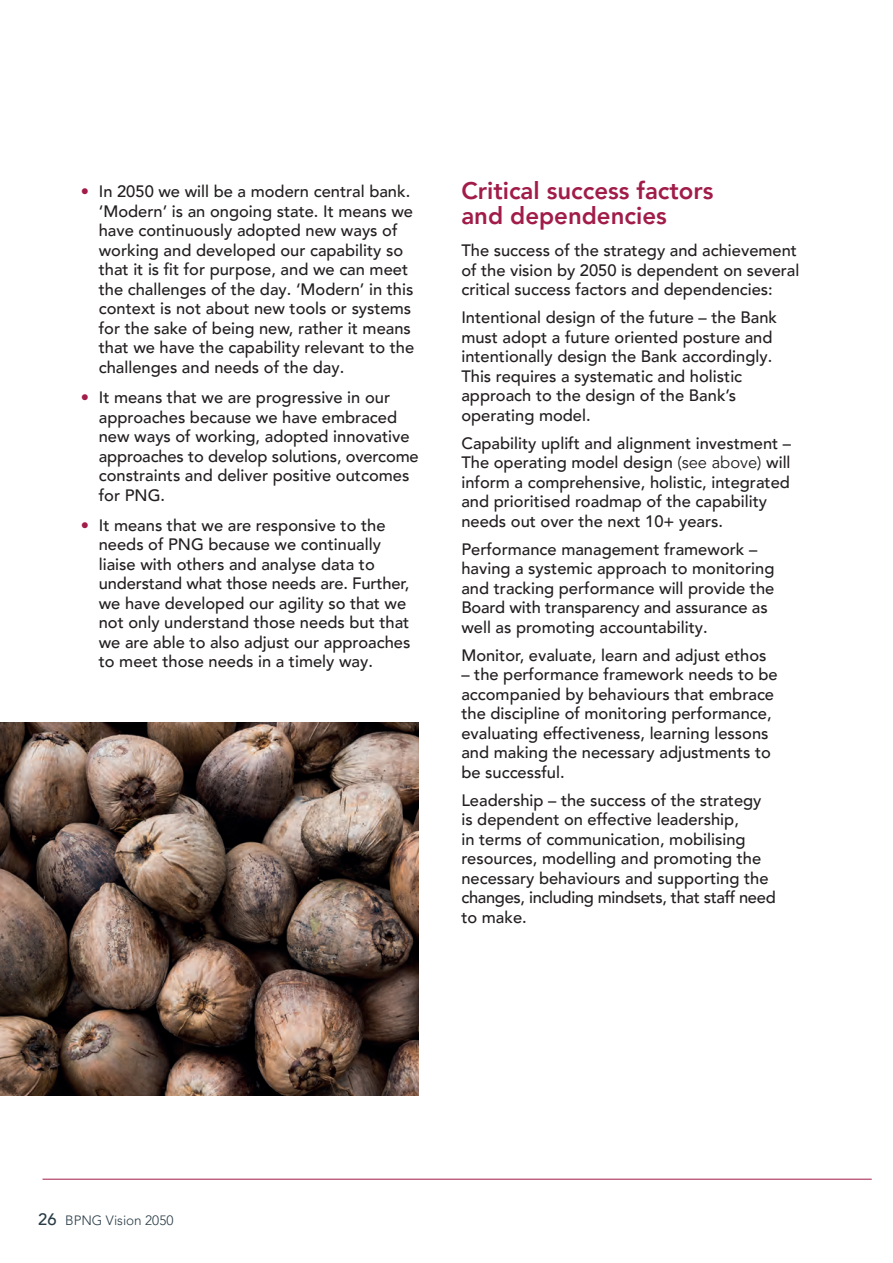
<style>
.page{position:relative;width:893px;height:1263px;background:#fff}
.page>*{position:absolute;margin:0;border:0;box-sizing:border-box;transform-origin:0 0}
.t1{font:800 24px/25.5px "Avenir LT Pro";color:#a11c48}
.t2{font:500 16.5px/19.5px "Avenir LT Pro";color:#231f20}
.t3{font:300 13.5px "Avenir LT Pro";color:#293c47}
.s1{color:#a11c48}
.s2{font-weight:400}
.s3{font-weight:500;font-size:16.5px}
</style>
<div class="page">
<img style="left:0;top:723px;width:419px;height:372px">
<hr style="left:43px;top:1179px;width:829px;height:1px;background:#a11c48">
<p class="t2" style="left:99px;top:182px;width:317px;text-indent:-18px"><span class="s1">•</span> In 2050 we will be a modern central bank. ‘Modern’ is an ongoing state. It means we have continuously adopted new ways of working and developed our capability so that it is fit for purpose, and we can meet the challenges of the day. ‘Modern’ in this context is not about new tools or systems for the sake of being new, rather it means that we have the capability relevant to the challenges and needs of the day.</p>
<p class="t2" style="left:99px;top:388px;width:321px;text-indent:-18px"><span class="s1">•</span> It means that we are progressive in our approaches because we have embraced new ways of working, adopted innovative approaches to develop solutions, overcome constraints and deliver positive outcomes for PNG.</p>
<p class="t2" style="left:99px;top:515px;width:313px;text-indent:-18px"><span class="s1">•</span> It means that we are responsive to the needs of PNG because we continually liaise with others and analyse data to understand what those needs are. Further, we have developed our agility so that we not only understand those needs but that we are able to also adjust our approaches to meet those needs in a timely way.</p>
<h1 class="t1" style="left:461px;top:178px;width:254px">Critical success factors and dependencies</h1>
<p class="t2" style="left:461px;top:241px;width:340px">The success of the strategy and achievement of the vision by 2050 is dependent on several critical success factors and dependencies:</p>
<p class="t2" style="left:461px;top:308px;width:317px">Intentional design of the future – the Bank must adopt a future oriented posture and intentionally design the Bank accordingly.<br>This requires a systematic and holistic approach to the design of the Bank’s operating model.</p>
<p class="t2" style="left:461px;top:434px;width:331px">Capability uplift and alignment investment – The operating model design <span class="s2">(see above)</span> will inform a comprehensive, holistic, integrated and prioritised roadmap of the capability needs out over the next 10+ years.</p>
<p class="t2" style="left:461px;top:540px;width:315px">Performance management framework – having a systemic approach to monitoring and tracking performance will provide the Board with transparency and assurance as well as promoting accountability.</p>
<p class="t2" style="left:461px;top:646px;width:307px">Monitor, evaluate, learn and adjust ethos</p>
<p class="t2" style="left:461px;top:665px;width:318px">– the performance framework needs to be accompanied by behaviours that embrace the discipline of monitoring performance, evaluating effectiveness, learning lessons and making the necessary adjustments to be successful.</p>
<p class="t2" style="left:461px;top:791px;width:316px">Leadership – the success of the strategy is dependent on effective leadership,<br>in terms of communication, mobilising resources, modelling and promoting the necessary behaviours and supporting the changes, including mindsets, that staff need to make.</p>
<p class="t3" style="left:38px;top:1212px;width:137px"><span class="s3">26</span> BPNG Vision 2050</p>
</div>
